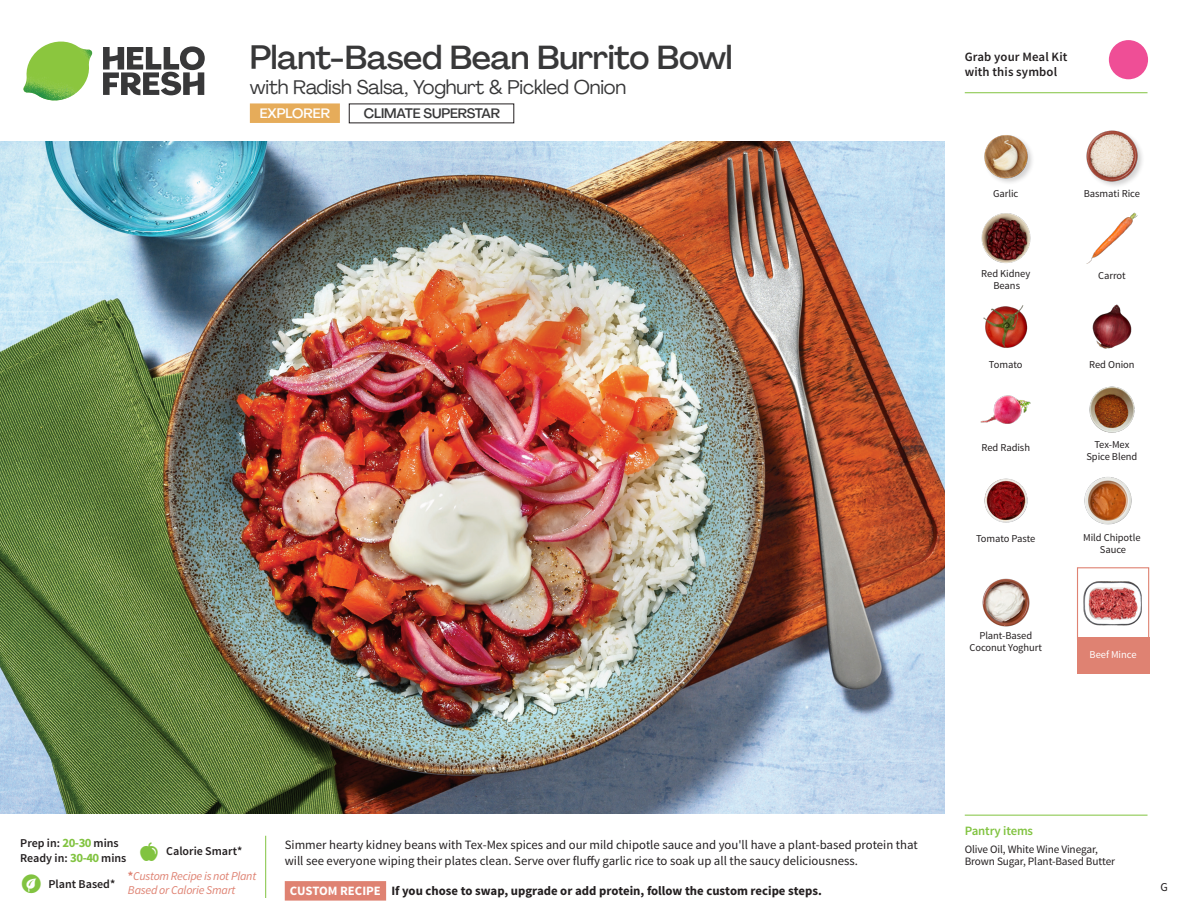
<style>
.page{position:relative;width:1188px;height:918px;background:#fff}
.page>*{position:absolute;margin:0;border:0;box-sizing:border-box;transform-origin:0 0}
._15_Titel_UK{font:500 33px "Agrandir";letter-spacing:-.015em;color:#383839}
._15_Titel_UK-2{font:19.5px "Agrandir";letter-spacing:-.01em;color:#383839}
.t1{font:500 13.5px "Agrandir";letter-spacing:-.01em;color:#383839}
.t2{font:500 13.5px "Agrandir";color:#fff}
.Step_6_Text_AU{font:12.75px/16.5px "Source Sans Pro";color:#231f20}
.Step_6_Text_AU-2{font:700 12.75px "Source Sans Pro";color:#231f20}
.t3{font:600 12.75px/15px "Source Sans Pro";letter-spacing:.01em;color:#231f20}
._04_Headers_Front{font:600 12.75px "Source Sans Pro";letter-spacing:-.01em;color:#81c340}
._04_Intro{font:600 12px "Source Sans Pro";color:#231f20}
._04_Intro-2{font:italic 12px/14.4px "Source Sans Pro";letter-spacing:-.02em;color:#df8272}
.t4{font:12px "Source Sans Pro";color:#231f20}
._05_Pantry{font:11.25px/12px "Source Sans Pro";letter-spacing:-.01em;color:#231f20}
._18_FRONT_ingredients{font:10.5px/12px "Source Sans Pro";letter-spacing:-.005em;color:#231f20;text-align:center}
._18_FRONT_ingredients-2{font:10.5px "Source Sans Pro";letter-spacing:-.005em;color:#fff}
.s1{font-weight:700;font-size:12.75px;color:#81c340}
.s2{font-weight:700;font-style:normal}
.s3{color:#fff}
</style>
<div class="page">
<svg style="left:103px;top:46px;width:102px;height:49px"></svg>
<img style="left:23px;top:42px;width:69px;height:59px">
<svg style="left:265px;top:835px;width:122px;height:66px"></svg>
<img style="left:0;top:142px;width:945px;height:672px">
<div style="left:250px;top:103px;width:90px;height:20px;background:#e6ac5a"></div>
<img style="left:1092px;top:304px;width:40px;height:45px">
<img style="left:1089px;top:386px;width:46px;height:47px">
<img style="left:980px;top:395px;width:51px;height:29px">
<img style="left:1084px;top:477px;width:48px;height:48px">
<img style="left:982px;top:578px;width:48px;height:49px">
<img style="left:983px;top:305px;width:45px;height:43px">
<img style="left:981px;top:213px;width:50px;height:50px">
<img style="left:1086px;top:212px;width:52px;height:52px">
<img style="left:984px;top:135px;width:48px;height:48px">
<div style="left:1085px;top:129px;width:60px;height:59px;background:#231f20;opacity:.2"></div>
<img style="left:1085px;top:129px;width:56px;height:56px">
<img style="left:984px;top:478px;width:44px;height:45px">
<div style="left:1077px;top:567px;width:72px;height:73px;border:1px solid #df8272"></div>
<div style="left:1077px;top:637px;width:72px;height:37px;background:#df8272"></div>
<img style="left:1084px;top:581px;width:57px;height:45px">
<hr style="left:965px;top:815px;width:183px;height:1px;background:#81c340">
<svg style="left:1091px;top:40px;width:57px;height:54px"></svg>
<hr style="left:965px;top:92px;width:183px;height:1px;background:#81c340">
<p class="_15_Titel_UK" style="left:250px;top:37px;width:484px">Plant-Based Bean Burrito Bowl</p>
<p class="_15_Titel_UK-2" style="left:250px;top:75px;width:378px">with Radish Salsa, Yoghurt &amp; Pickled Onion</p>
<p class="t2" style="left:260px;top:105px;width:72px">EXPLORER</p>
<p class="t1" style="left:364px;top:105px;width:138px">CLIMATE SUPERSTAR</p>
<p class="t3" style="left:965px;top:50px;width:104px">Grab your Meal Kit with this symbol</p>
<p class="_18_FRONT_ingredients" style="left:993px;top:188px;width:27px">Garlic</p>
<p class="_18_FRONT_ingredients" style="left:1084px;top:188px;width:58px">Basmati Rice</p>
<p class="_18_FRONT_ingredients" style="left:981px;top:267px;width:51px">Red Kidney<br>Beans</p>
<p class="_18_FRONT_ingredients" style="left:1098px;top:270px;width:29px">Carrot</p>
<p class="_18_FRONT_ingredients" style="left:989px;top:358px;width:35px">Tomato</p>
<p class="_18_FRONT_ingredients" style="left:1089px;top:358px;width:47px">Red Onion</p>
<p class="_18_FRONT_ingredients" style="left:982px;top:442px;width:50px">Red Radish</p>
<p class="_18_FRONT_ingredients" style="left:976px;top:532px;width:61px">Tomato Paste</p>
<p class="_18_FRONT_ingredients" style="left:970px;top:630px;width:74px">Plant-Based<br>Coconut Yoghurt</p>
<p class="_18_FRONT_ingredients" style="left:1086px;top:439px;width:52px">Tex-Mex<br>Spice Blend</p>
<p class="_18_FRONT_ingredients" style="left:1083px;top:531px;width:59px">Mild Chipotle<br>Sauce</p>
<p class="_18_FRONT_ingredients-2" style="left:1090px;top:648px;width:48px">Beef Mince</p>
<p class="_04_Intro" style="left:20px;top:836px;width:100px">Prep in: <span class="s1">20-30</span> mins</p>
<p class="_04_Intro" style="left:20px;top:851px;width:108px">Ready in: <span class="s1">30-40</span> mins</p>
<p class="_04_Intro" style="left:166px;top:844px;width:78px">Calorie Smart*</p>
<p class="_04_Intro" style="left:48px;top:876px;width:68px">Plant Based*</p>
<p class="_04_Intro-2" style="left:128px;top:869px;width:130px"><span class="s2">*</span>Custom Recipe is not Plant<br>Based or Calorie Smart</p>
<p class="Step_6_Text_AU" style="left:285px;top:837px;width:635px">Simmer hearty kidney beans with Tex-Mex spices and our mild chipotle sauce and you'll have a plant-based protein that will see everyone wiping their plates clean. Serve over fluffy garlic rice to soak up all the saucy deliciousness.</p>
<p class="Step_6_Text_AU-2" style="left:290px;top:882px;width:533px"><span class="s3">CUSTOM RECIPE</span> If you chose to swap, upgrade or add protein, follow the custom recipe steps.</p>
<p class="_04_Headers_Front" style="left:965px;top:822px;width:70px">Pantry items</p>
<p class="_05_Pantry" style="left:965px;top:844px;width:152px">Olive Oil, White Wine Vinegar,<br>Brown Sugar, Plant-Based Butter</p>
<p class="t4" style="left:1160px;top:879px;width:9px">G</p>
</div>
